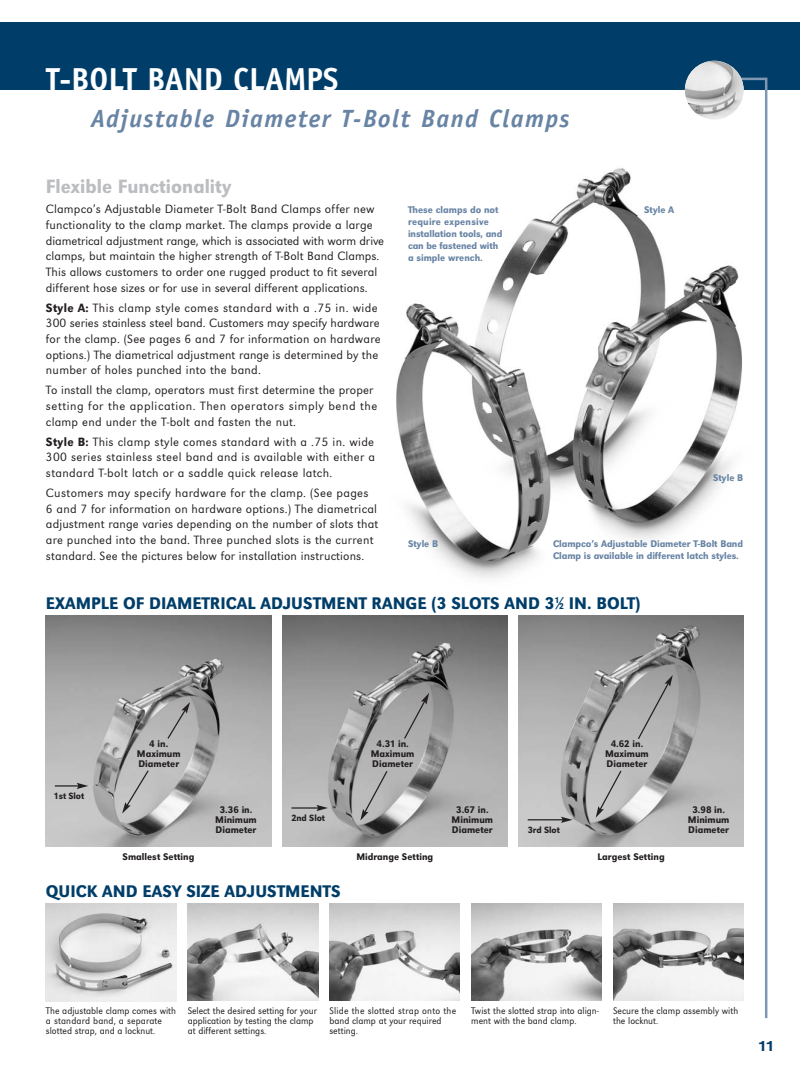
<style>
.page{position:relative;width:800px;height:1080px;background:#fff}
.page>*{position:absolute;margin:0;border:0;box-sizing:border-box;transform-origin:0 0}
.t1{font:700 31.88px "Officina Sans";color:#fff}
.t2{font:italic 700 25px "Officina Sans";letter-spacing:.055em;color:#6884a5}
.t3{font:20px "URW Grotesk T Medi Narr";color:#bbbdc0}
.t4{font:17.5px "URW Grotesk T Medi Narr";color:#003e69}
.t5{font:500 15px "URW Grotesk T";color:#003e69}
.t6{font:12.5px/15.6px "URW Grotesk T Ligh";letter-spacing:.015em;color:#231f20}
.t7{font:10px/10px "URW Grotesk T Ligh Narr";color:#231f20}
.t8{font:10px/11.9px "URW Grotesk T Medi Narr";letter-spacing:-.005em;color:#6884a5}
.t9{font:10px/10px "URW Grotesk T Medi Narr";color:#231f20;text-align:center}
.t10{font:9.38px "URW Grotesk T Medi Narr";letter-spacing:-.005em;color:#231f20}
.s1{font-family:"URW Grotesk T Medi Narr"}
.s2{font-size:8.75px}
</style>
<div class="page">
<img style="left:396px;top:168px;width:325px;height:411px">
<div style="left:1px;top:22px;width:799px;height:68px;background:#003e69"></div>
<img style="left:46px;top:904px;width:130px;height:97px">
<img style="left:188px;top:904px;width:130px;height:97px">
<img style="left:329px;top:904px;width:131px;height:97px">
<img style="left:471px;top:904px;width:131px;height:97px">
<img style="left:613px;top:904px;width:108px;height:97px">
<img style="left:46px;top:616px;width:225px;height:231px">
<img style="left:282px;top:616px;width:225px;height:231px">
<img style="left:518px;top:616px;width:203px;height:231px">
<hr style="left:55px;top:785px;width:24px;height:2px;background:#231f20">
<svg style="left:77px;top:783px;width:11px;height:6px"></svg>
<svg style="left:166px;top:702px;width:24px;height:38px"></svg>
<svg style="left:122px;top:769px;width:28px;height:45px"></svg>
<svg style="left:403px;top:693px;width:26px;height:47px"></svg>
<svg style="left:360px;top:770px;width:29px;height:51px"></svg>
<svg style="left:636px;top:675px;width:37px;height:66px;background:#a7a7a7"></svg>
<svg style="left:595px;top:769px;width:27px;height:49px"></svg>
<hr style="left:291px;top:807px;width:28px;height:2px;background:#231f20">
<svg style="left:316px;top:805px;width:12px;height:6px"></svg>
<hr style="left:528px;top:819px;width:35px;height:1px;background:#231f20">
<svg style="left:561px;top:817px;width:11px;height:6px"></svg>
<svg style="left:721px;top:76px;width:47px;height:943px"></svg>
<img style="left:685px;top:61px;width:58px;height:59px;border-radius:50%">
<h1 class="t1" style="left:46px;top:67px;width:294px">T-BOLT BAND CLAMPS</h1>
<h2 class="t2" style="left:91px;top:109px;width:480px">Adjustable Diameter T-Bolt Band Clamps</h2>
<h3 class="t3" style="left:46px;top:179px;width:187px">Flexible Functionality</h3>
<p class="t6" style="left:46px;top:203px;width:340px">Clampco’s Adjustable Diameter T-Bolt Band Clamps offer new functionality to the clamp market. The clamps provide a large diametrical adjustment range, which is associated with worm drive clamps, but maintain the higher strength of T-Bolt Band Clamps.<br>This allows customers to order one rugged product to fit several different hose sizes or for use in several different applications.</p>
<p class="t6" style="left:46px;top:301px;width:336px"><span class="s1">Style A:</span> This clamp style comes standard with a .75 in. wide 300 series stainless steel band. Customers may specify hardware for the clamp. (See pages 6 and 7 for information on hardware options.) The diametrical adjustment range is determined by the number of holes punched into the band.</p>
<p class="t6" style="left:46px;top:384px;width:333px">To install the clamp, operators must first determine the proper setting for the application. Then operators simply bend the clamp end under the T-bolt and fasten the nut.</p>
<p class="t6" style="left:46px;top:435px;width:331px;text-align:justify"><span class="s1">Style B:</span> This clamp style comes standard with a .75 in. wide 300 series stainless steel band and is available with either a standard T-bolt latch or a saddle quick release latch.</p>
<p class="t6" style="left:46px;top:486px;width:334px">Customers may specify hardware for the clamp. (See pages 6 and 7 for information on hardware options.) The diametrical adjustment range varies depending on the number of slots that are punched into the band. Three punched slots is the current standard. See the pictures below for installation instructions.</p>
<p class="t8" style="left:408px;top:205px;width:96px">These clamps do not require expensive installation tools, and can be fastened with a simple wrench.</p>
<p class="t8" style="left:644px;top:205px;width:32px">Style A</p>
<p class="t8" style="left:713px;top:473px;width:32px">Style B</p>
<p class="t8" style="left:408px;top:539px;width:32px">Style B</p>
<p class="t8" style="left:553px;top:539px;width:191px">Clampco’s Adjustable Diameter T-Bolt Band<br>Clamp is available in different latch styles.</p>
<h3 class="t4" style="left:46px;top:597px;width:596px">EXAMPLE OF DIAMETRICAL ADJUSTMENT RANGE (3 SLOTS AND 3<sup>1</sup>⁄<span class="s2">2</span> IN. BOLT)</h3>
<p class="t10" style="left:54px;top:793px;width:32px">1st Slot</p>
<p class="t9" style="left:137px;top:739px;width:45px">4 in.<br>Maximum<br>Diameter</p>
<p class="t9" style="left:122px;top:852px;width:73px">Smallest Setting</p>
<p class="t9" style="left:215px;top:805px;width:43px">3.36 in.<br>Minimum<br>Diameter</p>
<p class="t10" style="left:291px;top:815px;width:35px">2nd Slot</p>
<h3 class="t4" style="left:46px;top:885px;width:296px">QUICK AND EASY SIZE ADJUSTMENTS</h3>
<p class="t9" style="left:371px;top:739px;width:45px">4.31 in.<br>Maximum<br>Diameter</p>
<p class="t9" style="left:605px;top:739px;width:45px">4.62 in.<br>Maximum<br>Diameter</p>
<p class="t9" style="left:451px;top:805px;width:43px">3.67 in.<br>Minimum<br>Diameter</p>
<p class="t9" style="left:688px;top:805px;width:43px">3.98 in.<br>Minimum<br>Diameter</p>
<p class="t10" style="left:528px;top:827px;width:34px">3rd Slot</p>
<p class="t9" style="left:356px;top:852px;width:78px">Midrange Setting</p>
<p class="t9" style="left:597px;top:852px;width:69px">Largest Setting</p>
<p class="t7" style="left:46px;top:1007px;width:132px">The adjustable clamp comes with a standard band, a separate slotted strap, and a locknut.</p>
<p class="t7" style="left:188px;top:1007px;width:131px">Select the desired setting for your application by testing the clamp at different settings.</p>
<p class="t7" style="left:329px;top:1007px;width:128px">Slide the slotted strap onto the band clamp at your required setting.</p>
<p class="t7" style="left:471px;top:1007px;width:129px">Twist the slotted strap into align - ment with the band clamp.</p>
<p class="t7" style="left:613px;top:1007px;width:127px">Secure the clamp assembly with the locknut.</p>
<p class="t5" style="left:758px;top:1040px;width:18px">11</p>
</div>
